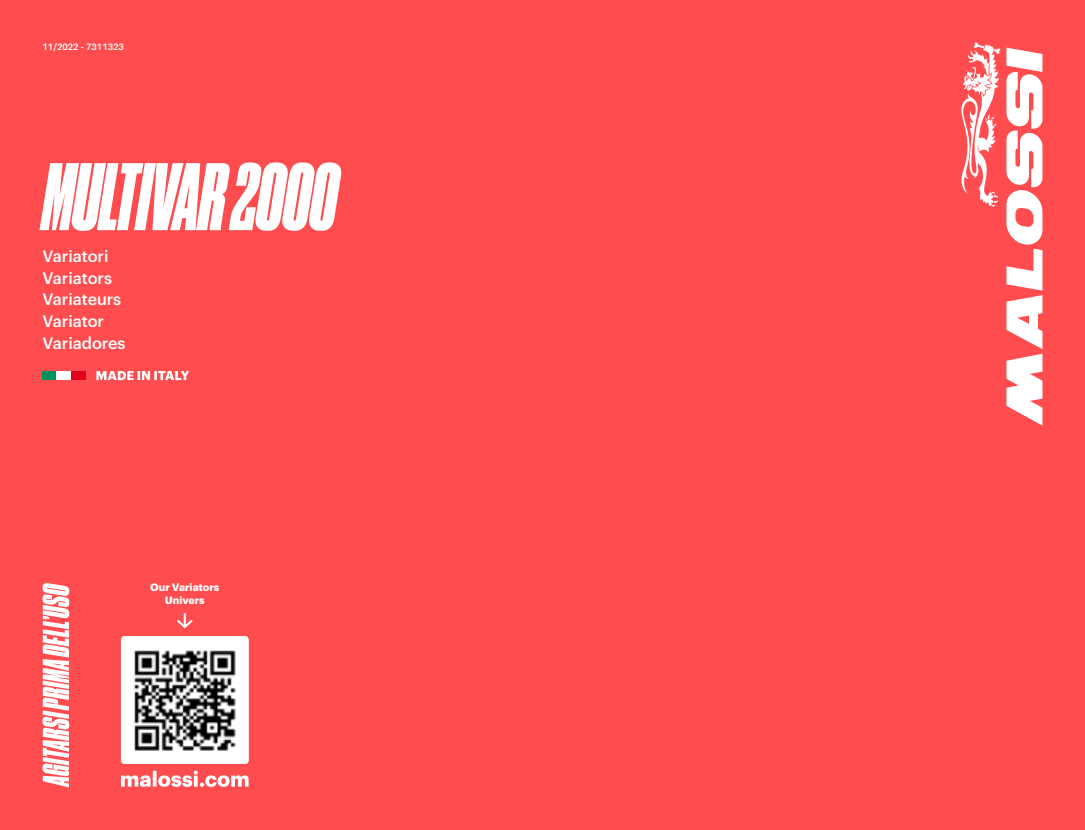
<style>
.page{position:relative;width:1085px;height:830px;background:#fff}
.page>*{position:absolute;margin:0;border:0;box-sizing:border-box;transform-origin:0 0}
.t1{font:italic 90px "Druk Cond Super";color:#fff}
.t2{font:500 16.2px/21.6px "Graphik";color:#fff}
.t3{font:700 10.5px/12.6px "Graphik";color:#fff;text-align:center}
.t4{font:500 9px "Graphik";color:#fff}
</style>
<div class="page">
<div style="left:0;top:0;width:1084px;height:829px;background:#ff4d4f"></div>
<svg style="left:961px;top:42px;width:39px;height:165px"></svg>
<svg style="left:1006px;top:48px;width:36px;height:377px"></svg>
<svg style="left:43px;top:583px;width:26px;height:204px"></svg>
<svg style="left:121px;top:770px;width:127px;height:16px"></svg>
<img style="left:121px;top:636px;width:127px;height:127px">
<svg style="left:177px;top:613px;width:16px;height:15px"></svg>
<svg style="left:96px;top:371px;width:93px;height:9px"></svg>
<div style="left:43px;top:371px;width:14px;height:9px;background:#00925b"></div>
<div style="left:57px;top:371px;width:14px;height:9px;background:#fff"></div>
<div style="left:71px;top:371px;width:14px;height:9px;background:#e2001a"></div>
<p class="t4" style="left:43px;top:40px;width:83px">11/2022 - 7311323</p>
<h1 class="t1" style="left:43px;top:141px;width:296px">MULTIVAR 2000</h1>
<p class="t2" style="left:43px;top:244px;width:85px">Variatori<br>Variators<br>Variateurs<br>Variator<br>Variadores</p>
<p class="t3" style="left:150px;top:579px;width:71px">Our Variators<br>Univers</p>
</div>
